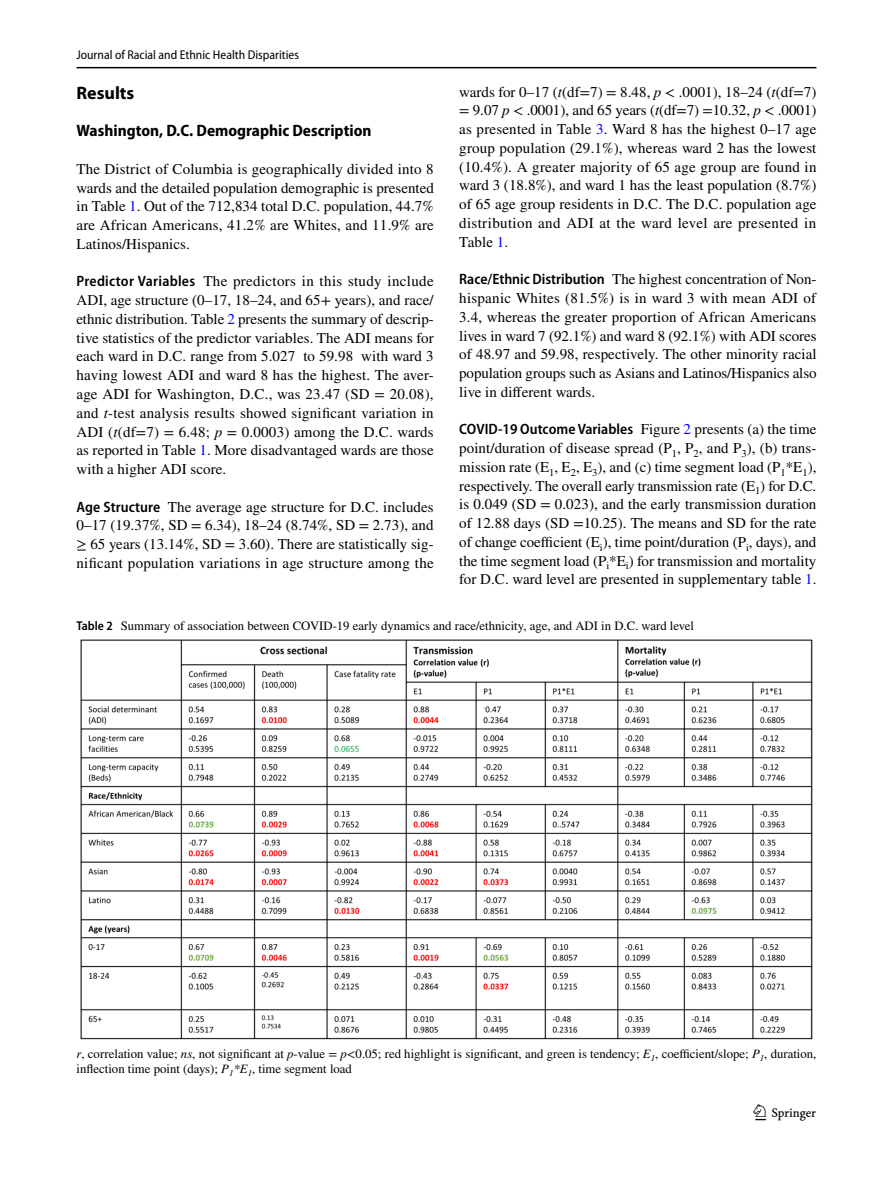
<style>
.page{position:relative;width:893px;height:1187px;background:#fff}
.page>*{position:absolute;margin:0;border:0;box-sizing:border-box;transform-origin:0 0}
.t1{font:22.5px "Springnew Regular 3";color:#000}
.t2{font:700 18px "Myriad Pro";color:#000}
.t3{font:700 semi-condensed 16.5px "Myriad Pro";color:#000}
.t4{font:15px/18.8px "STIX";letter-spacing:.005em;color:#000;text-align:justify}
.t5{font:600 semi-condensed 15px "Myriad Pro";color:#000}
.t6{font:12.75px/15px "STIX";color:#000}
.t7{font:semi-condensed 12.75px "Myriad Pro";color:#000}
.s1{color:#00f}
.s2{font-family:"Myriad Pro";font-weight:600;font-stretch:semi-condensed}
.s3{font-style:italic}
.s4{font-family:"STIX";font-weight:400;font-stretch:normal}
.s5{font-family:"STIX";font-weight:400;font-stretch:normal;color:#00f}
</style>
<div class="page">
<hr style="left:77px;top:67px;width:739px;height:1px;background:#000">
<img style="left:81px;top:639px;width:731px;height:400px">
<p class="t7" style="left:77px;top:48px;width:224px">Journal of Racial and Ethnic Health Disparities</p>
<p class="t2" style="left:77px;top:81px;width:59px">Results</p>
<p class="t3" style="left:77px;top:122px;width:297px">Washington, D.C. Demographic Description</p>
<p class="t4" style="left:77px;top:160px;width:359px">The District of Columbia is geographically divided into 8 wards and the detailed population demographic is presented in Table <span class="s1">1</span>. Out of the 712,834 total D.C. population, 44.7% are African Americans, 41.2% are Whites, and 11.9% are Latinos/Hispanics.</p>
<p class="t4" style="left:77px;top:273px;width:359px"><span class="s2">Predictor Variables</span> The predictors in this study include ADI, age structure (0–17, 18–24, and 65+ years), and race/ ethnic distribution. Table <span class="s1">2</span> presents the summary of descrip&shy;tive statistics of the predictor variables. The ADI means for each ward in D.C. range from 5.027 to 59.98 with ward 3 having lowest ADI and ward 8 has the highest. The aver&shy;age ADI for Washington, D.C., was 23.47 (SD = 20.08), and <span class="s3">t</span>-test analysis results showed significant variation in ADI (<span class="s3">t</span>(df=7) = 6.48; <span class="s3">p</span> = 0.0003) among the D.C. wards as reported in Table <span class="s1">1</span>. More disadvantaged wards are those with a higher ADI score.</p>
<p class="t4" style="left:77px;top:498px;width:359px"><span class="s2">Age Structure</span> The average age structure for D.C. includes 0–17 (19.37%, SD = 6.34), 18–24 (8.74%, SD = 2.73), and ≥ 65 years (13.14%, SD = 3.60). There are statistically sig&shy;nificant population variations in age structure among the</p>
<p class="t4" style="left:459px;top:83px;width:359px">wards for 0–17 (<span class="s3">t</span>(df=7) = 8.48, <span class="s3">p</span> &lt; .0001), 18–24 (<span class="s3">t</span>(df=7) = 9.07 <span class="s3">p</span> &lt; .0001), and 65 years (<span class="s3">t</span>(df=7) =10.32, <span class="s3">p</span> &lt; .0001) as presented in Table <span class="s1">3</span>. Ward 8 has the highest 0–17 age group population (29.1%), whereas ward 2 has the lowest (10.4%). A greater majority of 65 age group are found in ward 3 (18.8%), and ward 1 has the least population (8.7%) of 65 age group residents in D.C. The D.C. population age distribution and ADI at the ward level are presented in Table <span class="s1">1</span>.</p>
<p class="t4" style="left:459px;top:271px;width:359px"><span class="s2">Race/Ethnic Distribution</span> The highest concentration of Non&shy;hispanic Whites (81.5%) is in ward 3 with mean ADI of 3.4, whereas the greater proportion of African Americans lives in ward 7 (92.1%) and ward 8 (92.1%) with ADI scores of 48.97 and 59.98, respectively. The other minority racial population groups such as Asians and Latinos/Hispanics also live in different wards.</p>
<p class="t5" style="left:459px;top:421px;width:359px">COVID‑19 Outcome Variables <span class="s4">Figure</span> <span class="s5">2</span> <span class="s4">presents (a) the time</span></p>
<p class="t4" style="left:459px;top:439px;width:359px">point/duration of disease spread (P<sub>1</sub>, P<sub>2</sub>, and P<sub>3</sub>), (b) trans&shy;mission rate (E<sub>1</sub>, E<sub>2</sub>, E<sub>3</sub>), and (c) time segment load (P<sub>1</sub>*E<sub>1</sub>), respectively. The overall early transmission rate (E<sub>1</sub>) for D.C. is 0.049 (SD = 0.023), and the early transmission duration of 12.88 days (SD =10.25). The means and SD for the rate of change coefficient (E<sub>i</sub>), time point/duration (P<sub>i</sub>, days), and the time segment load (P<sub>i</sub>*E<sub>i</sub>) for transmission and mortality for D.C. ward level are presented in supplementary table <span class="s1">1</span>.</p>
<p class="t6" style="left:77px;top:619px;width:619px"><span class="s2">Table 2</span> Summary of association between COVID-19 early dynamics and race/ethnicity, age, and ADI in D.C. ward level</p>
<p class="t6" style="left:77px;top:1046px;width:741px"><span class="s3">r</span>, correlation value; <span class="s3">ns</span>, not significant at <span class="s3">p</span>-value = <span class="s3">p</span>&lt;0.05; red highlight is significant, and green is tendency; <span class="s3">E</span><sub>1</sub>, coefficient/slope; <span class="s3">P</span><sub>1</sub>, duration, inflection time point (days); <span class="s3">P</span><sub>1</sub><span class="s3">*E</span><sub>1</sub>, time segment load</p>
<h1 class="t1" style="left:755px;top:1104px;width:62px">1 3</h1>
</div>
